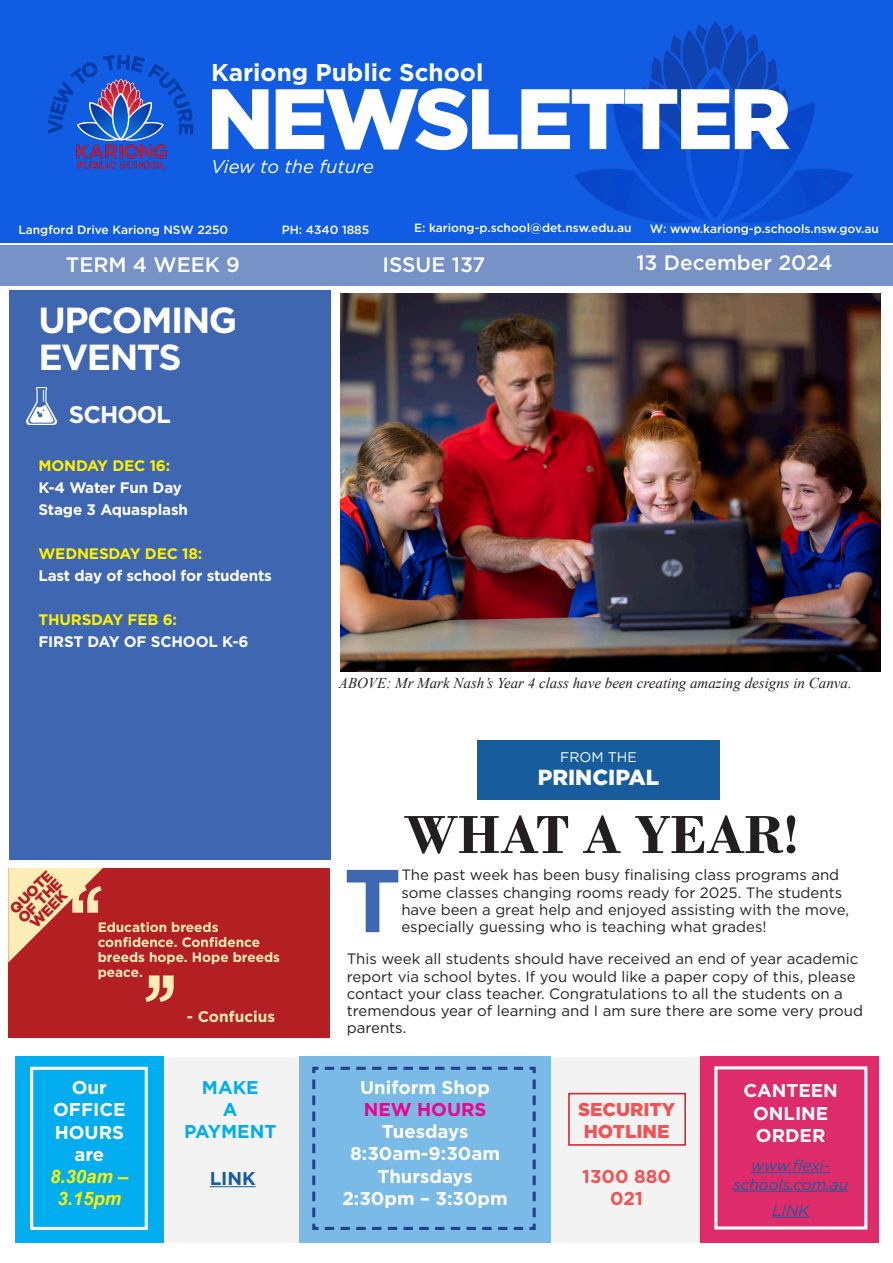
<style>
.page{position:relative;width:893px;height:1263px;background:#fff}
.page>*{position:absolute;margin:0;border:0;box-sizing:border-box;transform-origin:0 0}
.t1{font:117px "Gotham";color:#fcedb7}
.t2{font:700 88.95px "Gotham";color:#3e66b1}
.t3{font:900 85.5px "Gotham";letter-spacing:-.04em;color:#fff}
.t4{font:700 56.4px "Bodoni";letter-spacing:-.01em;color:#231f20}
.t5{font:700 36.3px "Gotham";letter-spacing:-.04em;color:#fff}
.t6{font:700 24.3px "Gotham";color:#fff}
.t7{font:700 24px "Gotham";letter-spacing:-.04em;color:#fff}
.t8{font:900 21.75px "Gotham";color:#fff}
.t9{font:500 20.85px "Gotham";color:#fff}
.t10{font:700 18.6px "Gotham";color:#fff}
.t11{font:900 18.6px "Gotham";color:#f05455}
.t12{font:italic 700 18.6px/22.2px "Arial";color:#fff101;text-align:center}
.t13{font:700 18.6px "Gotham";color:#00aeef}
.t14{font:700 18.6px/22.2px "Gotham";color:#f05455;text-align:center}
.t15{font:700 18.6px "Gotham";color:#ed028c}
.t16{font:700 18.6px "Gotham";color:#175d9e}
.t17{font:italic 18.3px "Gotham";color:#fff}
.t18{font:italic 15.45px/18.6px "Gotham";color:#175d9e;text-align:center}
.t19{font:700 15.45px "Gotham";color:#fcedb7}
.t20{font:700 15.15px "Gotham";letter-spacing:-.01em;color:#fff}
.t21{font:700 15.15px "Gotham";letter-spacing:-.01em;color:#fff101}
.t22{font:15px/17.2px "Gotham";color:#231f20}
.t23{font:italic 15px "Times New Roman";color:#231f20}
.t24{font:900 14.7px "Gotham";color:#b31f23}
.t25{font:13.95px "Gotham";color:#fff}
.t26{font:700 13.5px/15px "Gotham";color:#fcedb7}
.t27{font:500 12px "Gotham";color:#fff}
</style>
<div class="page">
<img style="left:0;top:0;width:893px;height:243px">
<div style="left:0;top:245px;width:893px;height:41px;background:#7692c7"></div>
<div style="left:9px;top:290px;width:321px;height:570px;background:#3e66b1"></div>
<img style="left:27px;top:388px;width:30px;height:36px">
<img style="left:45px;top:45px;width:156px;height:152px">
<div style="left:478px;top:740px;width:242px;height:59px;background:#175d9e"></div>
<div style="left:16px;top:1057px;width:859px;height:185px;background:#f3f3f3"></div>
<div style="left:15px;top:1055px;width:149px;height:187px;background:#00aeef"></div>
<div style="left:299px;top:1055px;width:252px;height:187px;background:#79bae6"></div>
<div style="left:700px;top:1055px;width:179px;height:187px;background:#de2c6a"></div>
<div style="left:30px;top:1067px;width:118px;height:163px;border:3px solid #fff"></div>
<svg style="left:312px;top:1066px;width:224px;height:164px"></svg>
<div style="left:714px;top:1066px;width:153px;height:163px;border:3px solid #fff"></div>
<div style="left:568px;top:1093px;width:118px;height:53px;border:2px solid #d1232a"></div>
<hr style="left:751px;top:1172px;width:79px;height:1px;background:#175d9e">
<hr style="left:733px;top:1191px;width:115px;height:1px;background:#175d9e">
<hr style="left:772px;top:1217px;width:37px;height:1px;background:#175d9e">
<hr style="left:210px;top:1186px;width:46px;height:1px;background:#175d9e">
<img style="left:340px;top:294px;width:541px;height:378px">
<div style="left:8px;top:868px;width:321px;height:169px;background:#b31f23"></div>
<svg style="left:8px;top:868px;width:95px;height:95px"></svg>
<p class="t6" style="left:211px;top:57px;width:274px">Kariong Public School</p>
<p class="t3" style="left:207px;top:60px;width:586px">NEWSLETTER</p>
<p class="t17" style="left:211px;top:155px;width:164px">View to the future</p>
<p class="t27" style="left:18px;top:221px;width:211px">Langford Drive Kariong NSW 2250</p>
<p class="t27" style="left:282px;top:221px;width:89px">PH: 4340 1885</p>
<p class="t27" style="left:414px;top:220px;width:219px">E: kariong-p.school@det.nsw.edu.au</p>
<p class="t27" style="left:650px;top:221px;width:231px">W: www.kariong-p.schools.nsw.gov.au</p>
<p class="t9" style="left:66px;top:251px;width:176px">TERM 4 WEEK 9</p>
<p class="t9" style="left:382px;top:251px;width:104px">ISSUE 137</p>
<p class="t9" style="left:636px;top:249px;width:198px">13 December 2024</p>
<p class="t5" style="left:38px;top:296px;width:200px">UPCOMING</p>
<p class="t5" style="left:38px;top:333px;width:145px">EVENTS</p>
<p class="t7" style="left:69px;top:398px;width:104px">SCHOOL</p>
<p class="t21" style="left:38px;top:456px;width:133px">MONDAY DEC 16:</p>
<p class="t20" style="left:38px;top:478px;width:145px">K-4 Water Fun Day</p>
<p class="t20" style="left:38px;top:499px;width:151px">Stage 3 Aquasplash</p>
<p class="t21" style="left:38px;top:543px;width:165px">WEDNESDAY DEC 18:</p>
<p class="t20" style="left:38px;top:565px;width:235px">Last day of school for students</p>
<p class="t21" style="left:38px;top:609px;width:140px">THURSDAY FEB 6:</p>
<p class="t20" style="left:38px;top:631px;width:212px">FIRST DAY OF SCHOOL K-6</p>
<p class="t24" style="left:5px;top:904px;width:55px;rotate:-46deg">QUOTE</p>
<p class="t24" style="left:13px;top:913px;width:57px;rotate:-46deg">OF THE</p>
<p class="t1" style="left:64px;top:852px;width:45px">‘‘</p>
<p class="t24" style="left:25px;top:919px;width:48px;rotate:-46deg">WEEK</p>
<p class="t26" style="left:98px;top:920px;width:184px">Education breeds confidence. Confidence breeds hope. Hope breeds</p>
<p class="t26" style="left:98px;top:965px;width:47px">peace.</p>
<p class="t1" style="left:182px;top:1036px;width:30px;rotate:-180deg">‘</p>
<p class="t19" style="left:187px;top:1007px;width:90px">- Confucius</p>
<p class="t10" style="left:72px;top:1075px;width:37px">Our</p>
<p class="t10" style="left:53px;top:1097px;width:74px">OFFICE</p>
<p class="t10" style="left:55px;top:1120px;width:71px">HOURS</p>
<p class="t10" style="left:74px;top:1142px;width:31px">are</p>
<p class="t12" style="left:50px;top:1166px;width:80px">8.30am –<br>3.15pm</p>
<p class="t13" style="left:202px;top:1074px;width:58px">MAKE</p>
<p class="t13" style="left:223px;top:1097px;width:16px">A</p>
<p class="t13" style="left:184px;top:1119px;width:94px">PAYMENT</p>
<p class="t16" style="left:210px;top:1166px;width:47px">LINK</p>
<p class="t23" style="left:339px;top:672px;width:514px">ABOVE: Mr Mark Nash’s Year 4 class have been creating amazing designs in Canva.</p>
<p class="t25" style="left:560px;top:748px;width:78px">FROM THE</p>
<p class="t8" style="left:538px;top:762px;width:123px">PRINCIPAL</p>
<p class="t4" style="left:403px;top:801px;width:397px">WHAT A YEAR!</p>
<p class="t2" style="left:344px;top:842px;width:59px">T</p>
<p class="t22" style="left:401px;top:866px;width:449px">The past week has been busy finalising class programs and some classes changing rooms ready for 2025. The students have been a great help and enjoyed assisting with the move, especially guessing who is teaching what grades!</p>
<p class="t22" style="left:347px;top:950px;width:518px">This week all students should have received an end of year academic report via school bytes. If you would like a paper copy of this, please contact your class teacher. Congratulations to all the students on a tremendous year of learning and I am sure there are some very proud parents.</p>
<p class="t10" style="left:360px;top:1074px;width:131px">Uniform Shop</p>
<p class="t15" style="left:364px;top:1097px;width:124px">NEW HOURS</p>
<p class="t10" style="left:382px;top:1119px;width:88px">Tuesdays</p>
<p class="t10" style="left:350px;top:1141px;width:151px">8:30am-9:30am</p>
<p class="t10" style="left:377px;top:1164px;width:97px">Thursdays</p>
<p class="t10" style="left:342px;top:1186px;width:167px">2:30pm – 3:30pm</p>
<p class="t11" style="left:578px;top:1096px;width:99px">SECURITY</p>
<p class="t11" style="left:584px;top:1119px;width:87px">HOTLINE</p>
<p class="t14" style="left:582px;top:1165px;width:90px">1300 880<br>021</p>
<p class="t10" style="left:743px;top:1078px;width:96px">CANTEEN</p>
<p class="t10" style="left:753px;top:1101px;width:77px">ONLINE</p>
<p class="t10" style="left:756px;top:1123px;width:71px">ORDER</p>
<p class="t18" style="left:733px;top:1156px;width:117px">www.flexi&shy;schools.com.au</p>
<p class="t18" style="left:772px;top:1200px;width:39px">LINK</p>
</div>
